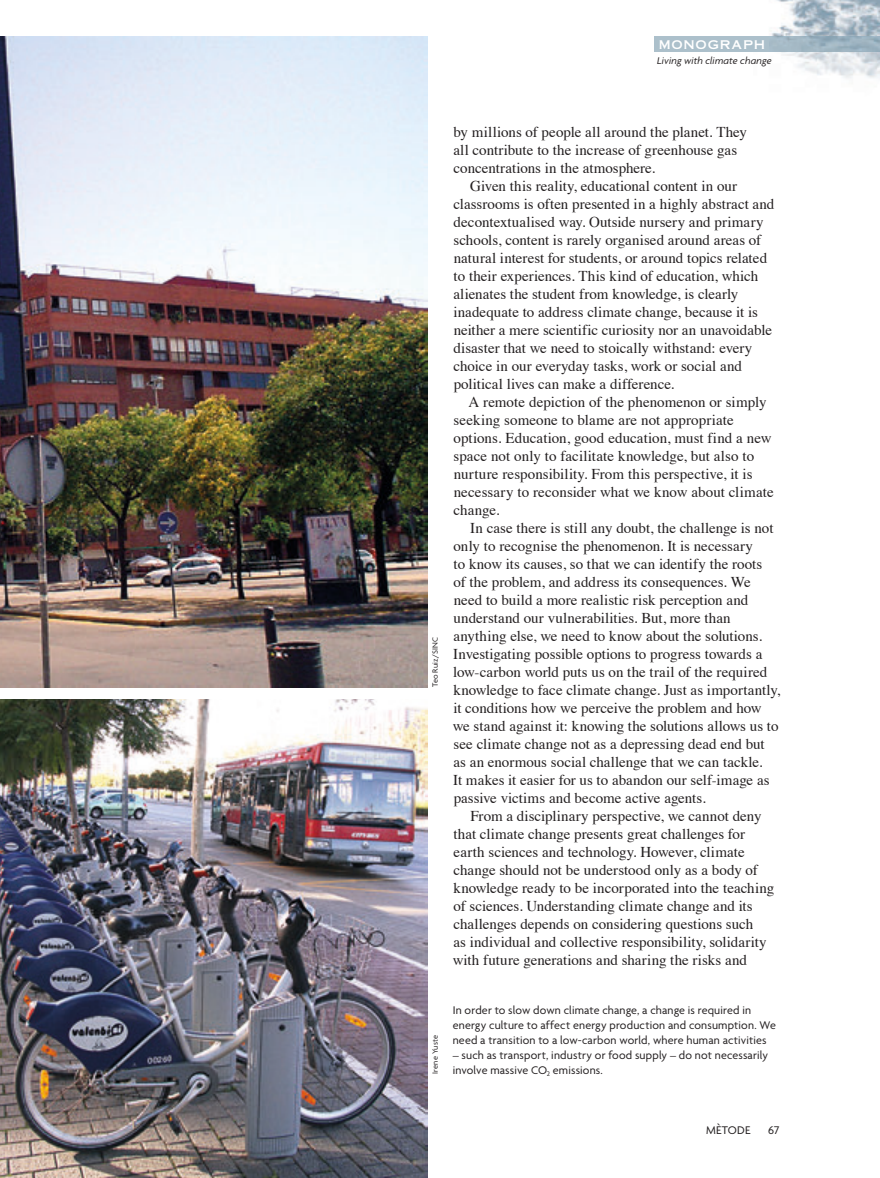
<style>
.page{position:relative;width:880px;height:1178px;background:#fff}
.page>*{position:absolute;margin:0;border:0;box-sizing:border-box;transform-origin:0 0}
.TEXT{font:15px/18px "Times";color:#231f20}
._09_PEUS_DE_FOTO{font:12px/15px "Agenda";letter-spacing:.015em;color:#231f20}
.t1{font:12px "Copperplate Thirty One AB";letter-spacing:.06em;color:#fff}
.t2{font:italic 10.5px "Agenda";letter-spacing:.01em;color:#231f20}
._15_CREDITOS_FOTOGRA{font:8.25px "Agenda";letter-spacing:.025em;color:#231f20}
</style>
<div class="page">
<img style="left:771px;top:0;width:109px;height:78px">
<div style="left:654px;top:36px;width:226px;height:16px;background:#acc0cb"></div>
<img style="left:0;top:700px;width:427px;height:478px">
<img style="left:0;top:36px;width:427px;height:651px">
<img style="left:774px;top:36px;width:106px;height:16px">
<p class="t1" style="left:659px;top:37px;width:108px">MONOGRAPH</p>
<p class="t2" style="left:657px;top:55px;width:116px">Living with climate change</p>
<p class="_15_CREDITOS_FOTOGRA" style="left:430px;top:687px;width:51px;rotate:-90deg">Teo Ruiz/SINC</p>
<p class="_15_CREDITOS_FOTOGRA" style="left:430px;top:1073px;width:40px;rotate:-90deg">Irene Yuste</p>
<p class="TEXT" style="left:453px;top:121px;width:295px">by millions of people all around the planet. They all contribute to the increase of greenhouse gas concentrations in the atmosphere.</p>
<p class="TEXT" style="left:453px;top:175px;width:323px;text-indent:17px">Given this reality, educational content in our classrooms is often presented in a highly abstract and decontextualised way. Outside nursery and primary schools, content is rarely organised around areas of natural interest for students, or around topics related to their experiences. This kind of education, which alienates the student from knowledge, is clearly inadequate to address climate change, because it is neither a mere scientific curiosity nor an unavoidable disaster that we need to stoically withstand: every choice in our everyday tasks, work or social and political lives can make a difference.</p>
<p class="TEXT" style="left:454px;top:391px;width:322px;text-indent:15px">A remote depiction of the phenomenon or simply seeking someone to blame are not appropriate options. Education, good education, must find a new space not only to facilitate knowledge, but also to nurture responsibility. From this perspective, it is necessary to reconsider what we know about climate change.</p>
<p class="TEXT" style="left:453px;top:517px;width:329px;text-indent:18px">In case there is still any doubt, the challenge is not only to recognise the phenomenon. It is necessary<br>to know its causes, so that we can identify the roots<br>of the problem, and address its consequences. We need to build a more realistic risk perception and understand our vulnerabilities. But, more than anything else, we need to know about the solutions.<br>Investigating possible options to progress towards a low-carbon world puts us on the trail of the required knowledge to face climate change. Just as importantly, it conditions how we perceive the problem and how we stand against it: knowing the solutions allows us to see climate change not as a depressing dead end but<br>as an enormous social challenge that we can tackle.<br>It makes it easier for us to abandon our self-image as passive victims and become active agents.</p>
<p class="TEXT" style="left:453px;top:805px;width:323px;text-indent:18px">From a disciplinary perspective, we cannot deny that climate change presents great challenges for earth sciences and technology. However, climate change should not be understood only as a body of knowledge ready to be incorporated into the teaching of sciences. Understanding climate change and its challenges depends on considering questions such<br>as individual and collective responsibility, solidarity with future generations and sharing the risks and</p>
<p class="_09_PEUS_DE_FOTO" style="left:453px;top:1002px;width:325px">In order to slow down climate change, a change is required in energy culture to affect energy production and consumption. We need a transition to a low-carbon world, where human activities</p>
<p class="_09_PEUS_DE_FOTO" style="left:453px;top:1047px;width:317px">– such as transport, industry or food supply – do not necessarily involve massive CO<sub>2</sub> emissions.</p>
<p class="_09_PEUS_DE_FOTO" style="left:706px;top:1122px;width:46px">MÈTODE</p>
<p class="_09_PEUS_DE_FOTO" style="left:768px;top:1122px;width:13px">67</p>
</div>
